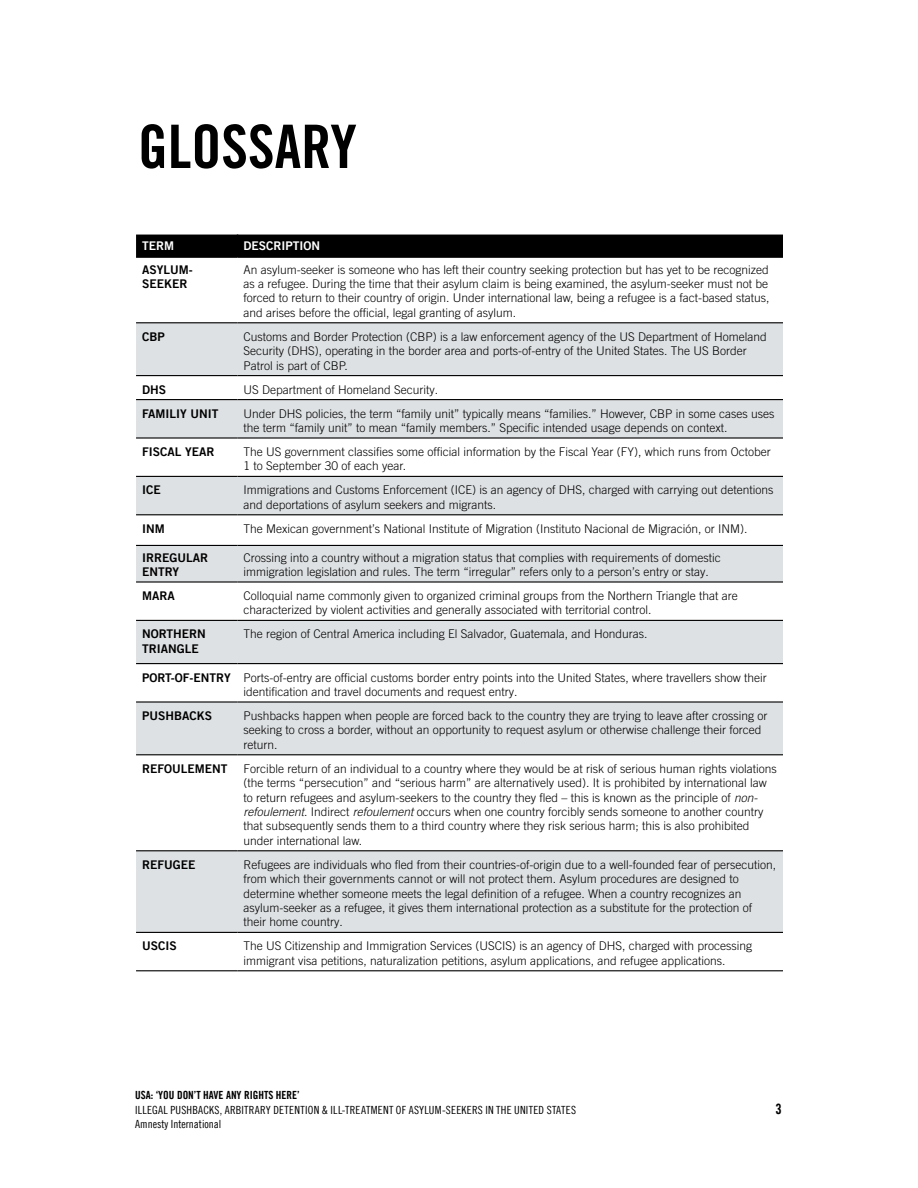
<style>
.page{position:relative;width:918px;height:1188px;background:#fff}
.page>*{position:absolute;margin:0;border:0;box-sizing:border-box;transform-origin:0 0}
.t1{font:60px "Amnesty Trade Gothic Bd Cn 20";color:#000}
.t2{font:14.25px "Amnesty Trade Gothic Bd Cn 20";color:#000}
.t3{font:300 12px/14.4px "Amnesty Trade Gothic";color:#000}
.t4{font:12px/14.4px "Amnesty Trade Gothic Bd 2";color:#000}
.t5{font:12px "Amnesty Trade Gothic Bd 2";color:#fff}
.t6{font:11.25px/14.4px "Amnesty Trade Gothic Cn 18";letter-spacing:.02em;color:#000}
.t7{font:11.25px "Amnesty Trade Gothic Bd Cn 20";color:#000}
.s1{font-family:"Amnesty Trade Gothic Bd 2";font-weight:400}
.s2{font-style:italic}
</style>
<div class="page">
<svg style="left:136px;top:323px;width:647px;height:609px;fill:#dee1e3"></svg>
<div style="left:136px;top:235px;width:647px;height:22px;background:#000"></div>
<hr style="left:136px;top:257px;width:102px;height:1px;background:#000">
<hr style="left:238px;top:257px;width:545px;height:1px;background:#000">
<hr style="left:136px;top:322px;width:102px;height:1px;background:#000">
<hr style="left:238px;top:322px;width:545px;height:1px;background:#000">
<hr style="left:136px;top:375px;width:102px;height:1px;background:#000">
<hr style="left:238px;top:375px;width:545px;height:1px;background:#000">
<hr style="left:136px;top:399px;width:102px;height:1px;background:#000">
<hr style="left:238px;top:399px;width:545px;height:1px;background:#000">
<hr style="left:136px;top:437px;width:102px;height:2px;background:#000">
<hr style="left:238px;top:437px;width:545px;height:2px;background:#000">
<hr style="left:136px;top:476px;width:102px;height:1px;background:#000">
<hr style="left:238px;top:476px;width:545px;height:1px;background:#000">
<hr style="left:136px;top:514px;width:102px;height:1px;background:#000">
<hr style="left:238px;top:514px;width:545px;height:1px;background:#000">
<hr style="left:136px;top:545px;width:102px;height:1px;background:#000">
<hr style="left:238px;top:545px;width:545px;height:1px;background:#000">
<hr style="left:136px;top:581px;width:102px;height:2px;background:#000">
<hr style="left:238px;top:581px;width:545px;height:2px;background:#000">
<hr style="left:136px;top:620px;width:102px;height:1px;background:#000">
<hr style="left:238px;top:620px;width:545px;height:1px;background:#000">
<hr style="left:136px;top:663px;width:102px;height:1px;background:#000">
<hr style="left:238px;top:663px;width:545px;height:1px;background:#000">
<hr style="left:136px;top:701px;width:102px;height:2px;background:#000">
<hr style="left:238px;top:701px;width:545px;height:2px;background:#000">
<hr style="left:136px;top:754px;width:102px;height:1px;background:#000">
<hr style="left:238px;top:754px;width:545px;height:1px;background:#000">
<hr style="left:136px;top:850px;width:102px;height:1px;background:#000">
<hr style="left:238px;top:850px;width:545px;height:1px;background:#000">
<hr style="left:136px;top:932px;width:102px;height:1px;background:#000">
<hr style="left:238px;top:932px;width:545px;height:1px;background:#000">
<hr style="left:136px;top:970px;width:102px;height:1px;background:#000">
<hr style="left:238px;top:970px;width:545px;height:1px;background:#000">
<h1 class="t1" style="left:138px;top:110px;width:220px">GLOSSARY</h1>
<p class="t5" style="left:142px;top:238px;width:34px">TERM</p>
<p class="t5" style="left:244px;top:238px;width:78px">DESCRIPTION</p>
<p class="t4" style="left:142px;top:262px;width:52px">ASYLUM-<br>SEEKER</p>
<p class="t3" style="left:244px;top:262px;width:528px;text-align:justify">An asylum-seeker is someone who has left their country seeking protection but has yet to be recognized as a refugee. During the time that their asylum claim is being examined, the asylum-seeker must not be forced to return to their country of origin. Under international law, being a refugee is a fact-based status, and arises before the official, legal granting of asylum.</p>
<p class="t4" style="left:142px;top:329px;width:24px">CBP</p>
<p class="t3" style="left:244px;top:329px;width:525px">Customs and Border Protection (CBP) is a law enforcement agency of the US Department of Homeland<br>Security (DHS), operating in the border area and ports-of-entry of the United States. The US Border<br>Patrol is part of CBP.</p>
<p class="t4" style="left:142px;top:382px;width:25px">DHS</p>
<p class="t3" style="left:244px;top:382px;width:196px">US Department of Homeland Security.</p>
<p class="t4" style="left:142px;top:406px;width:78px">FAMILIY UNIT</p>
<p class="t3" style="left:244px;top:406px;width:533px">Under DHS policies, the term “family unit” typically means “families.” However, CBP in some cases uses the term “family unit” to mean “family members.” Specific intended usage depends on context.</p>
<p class="t4" style="left:142px;top:444px;width:74px">FISCAL YEAR</p>
<p class="t3" style="left:244px;top:444px;width:529px">The US government classifies some official information by the Fiscal Year (FY), which runs from October<br>1 to September 30 of each year.</p>
<p class="t4" style="left:142px;top:483px;width:20px">ICE</p>
<p class="t3" style="left:244px;top:483px;width:532px">Immigrations and Customs Enforcement (ICE) is an agency of DHS, charged with carrying out detentions and deportations of asylum seekers and migrants.</p>
<p class="t4" style="left:142px;top:521px;width:24px">INM</p>
<p class="t3" style="left:244px;top:521px;width:506px">The Mexican government’s National Institute of Migration (Instituto Nacional de Migración, or INM).</p>
<p class="t4" style="left:142px;top:550px;width:68px">IRREGULAR<br>ENTRY</p>
<p class="t3" style="left:244px;top:550px;width:479px">Crossing into a country without a migration status that complies with requirements of domestic immigration legislation and rules. The term “irregular” refers only to a person’s entry or stay.</p>
<p class="t4" style="left:142px;top:588px;width:34px">MARA</p>
<p class="t3" style="left:244px;top:588px;width:496px">Colloquial name commonly given to organized criminal groups from the Northern Triangle that are characterized by violent activities and generally associated with territorial control.</p>
<p class="t4" style="left:142px;top:627px;width:65px">NORTHERN<br>TRIANGLE</p>
<p class="t3" style="left:244px;top:627px;width:405px">The region of Central America including El Salvador, Guatemala, and Honduras.</p>
<p class="t3" style="left:244px;top:670px;width:525px;text-indent:-101px"><span class="s1">PORT-OF-ENTRY</span> Ports-of-entry are official customs border entry points into the United States, where travellers show their identification and travel documents and request entry.</p>
<p class="t4" style="left:142px;top:708px;width:71px">PUSHBACKS</p>
<p class="t3" style="left:244px;top:708px;width:526px">Pushbacks happen when people are forced back to the country they are trying to leave after crossing or seeking to cross a border, without an opportunity to request asylum or otherwise challenge their forced return.</p>
<p class="t4" style="left:142px;top:761px;width:87px">REFOULEMENT</p>
<p class="t3" style="left:244px;top:761px;width:535px">Forcible return of an individual to a country where they would be at risk of serious human rights violations (the terms “persecution” and “serious harm” are alternatively used). It is prohibited by international law to return refugees and asylum-seekers to the country they fled – this is known as the principle of <span class="s2">non&shy;refoulement</span>. Indirect <span class="s2">refoulement</span> occurs when one country forcibly sends someone to another country that subsequently sends them to a third country where they risk serious harm; this is also prohibited under international law.</p>
<p class="t4" style="left:142px;top:857px;width:55px">REFUGEE</p>
<p class="t3" style="left:244px;top:857px;width:534px">Refugees are individuals who fled from their countries-of-origin due to a well-founded fear of persecution, from which their governments cannot or will not protect them. Asylum procedures are designed to determine whether someone meets the legal definition of a refugee. When a country recognizes an asylum-seeker as a refugee, it gives them international protection as a substitute for the protection of their home country.</p>
<p class="t4" style="left:142px;top:939px;width:36px">USCIS</p>
<p class="t3" style="left:244px;top:939px;width:510px">The US Citizenship and Immigration Services (USCIS) is an agency of DHS, charged with processing immigrant visa petitions, naturalization petitions, asylum applications, and refugee applications.</p>
<p class="t7" style="left:135px;top:1088px;width:166px">USA: ‘YOU DON’T HAVE ANY RIGHTS HERE’</p>
<p class="t6" style="left:135px;top:1102px;width:442px">ILLEGAL PUSHBACKS, ARBITRARY DETENTION &amp; ILL-TREATMENT OF ASYLUM-SEEKERS IN THE UNITED STATES<br>Amnesty International</p>
<p class="t2" style="left:776px;top:1100px;width:8px">3</p>
</div>
